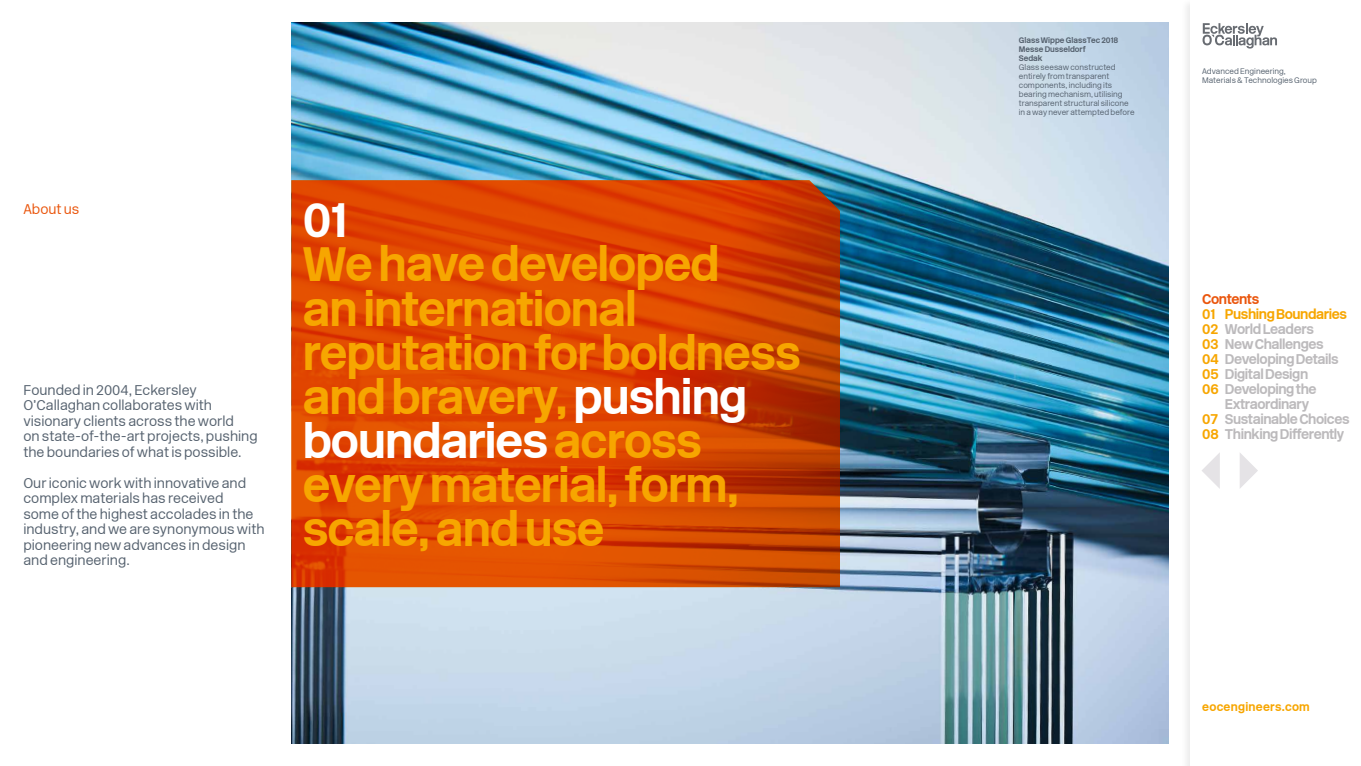
<style>
.page{position:relative;width:1361px;height:766px;background:#fff}
.page>*{position:absolute;margin:0;border:0;box-sizing:border-box;transform-origin:0 0}
.t1{font:700 48px/44px "New Rail Alphabet";letter-spacing:-.02em;color:#f7a600}
.t2{font:700 48px "New Rail Alphabet";color:#fff}
.t3{font:300 14px/15.5px "New Rail Alphabet";color:#56626f}
.t4{font:700 14px "New Rail Alphabet";letter-spacing:-.03em;color:#bcbabc}
.t5{font:700 14px "New Rail Alphabet";letter-spacing:-.03em;color:#f7a600}
.t6{font:700 14px "New Rail Alphabet";letter-spacing:-.03em;color:#ea560d}
.t7{font:300 14px "New Rail Alphabet";color:#ea560d}
.t8{font:700 12px "New Rail Alphabet";letter-spacing:.02em;color:#f7a600}
.t9{font:300 8px/9px "New Rail Alphabet";color:#56626f}
.t10{font:700 8px/9px "New Rail Alphabet";color:#56626f}
.s1{color:#fff}
.s2{color:#f7a600}
</style>
<div class="page">
<img style="left:291px;top:23px;width:878px;height:720px">
<svg style="left:291px;top:180px;width:549px;height:407px;background:#d84400"></svg>
<div style="left:1181px;top:0;width:180px;height:765px;background:#f7f7f7"></div>
<div style="left:1191px;top:0;width:170px;height:765px;background:#fff"></div>
<svg style="left:1240px;top:453px;width:18px;height:35px"></svg>
<svg style="left:1202px;top:453px;width:18px;height:36px"></svg>
<svg style="left:1202px;top:23px;width:75px;height:26px"></svg>
<p class="t7" style="left:23px;top:200px;width:57px">About us</p>
<p class="t3" style="left:23px;top:382px;width:236px">Founded in 2004, Eckersley O’Callaghan collaborates with visionary clients across the world<br>on state-of-the-art projects, pushing the boundaries of what is possible.</p>
<p class="t3" style="left:23px;top:475px;width:243px">Our iconic work with innovative and complex materials has received<br>some of the highest accolades in the industry, and we are synonymous with pioneering new advances in design and engineering.</p>
<h1 class="t2" style="left:303px;top:188px;width:46px">01</h1>
<h1 class="t1" style="left:303px;top:242px;width:500px">We have developed<br>an international reputation for boldness and bravery, <span class="s1">pushing boundaries</span> across every material, form, scale, and use</h1>
<p class="t10" style="left:1019px;top:35px;width:101px">Glass Wippe GlassTec 2018<br>Messe Dusseldorf<br>Sedak</p>
<p class="t9" style="left:1019px;top:62px;width:117px">Glass seesaw constructed entirely from transparent components, including its bearing mechanism, utilising transparent structural silicone in a way never attempted before</p>
<p class="t9" style="left:1202px;top:66px;width:116px">Advanced Engineering,<br>Materials &amp; Technologies Group</p>
<p class="t6" style="left:1202px;top:290px;width:59px">Contents</p>
<p class="t5" style="left:1202px;top:305px;width:146px">01 Pushing Boundaries</p>
<p class="t4" style="left:1202px;top:320px;width:113px"><span class="s2">02</span> World Leaders</p>
<p class="t4" style="left:1202px;top:335px;width:123px"><span class="s2">03</span> New Challenges</p>
<p class="t4" style="left:1202px;top:350px;width:138px"><span class="s2">04</span> Developing Details</p>
<p class="t4" style="left:1202px;top:365px;width:108px"><span class="s2">05</span> Digital Design</p>
<p class="t4" style="left:1202px;top:380px;width:116px"><span class="s2">06</span> Developing the</p>
<p class="t4" style="left:1225px;top:395px;width:86px">Extraordinary</p>
<p class="t4" style="left:1202px;top:410px;width:149px"><span class="s2">07</span> Sustainable Choices</p>
<p class="t4" style="left:1202px;top:425px;width:144px"><span class="s2">08</span> ThinkingDifferently</p>
<p class="t8" style="left:1202px;top:699px;width:109px">eocengineers.com</p>
</div>
